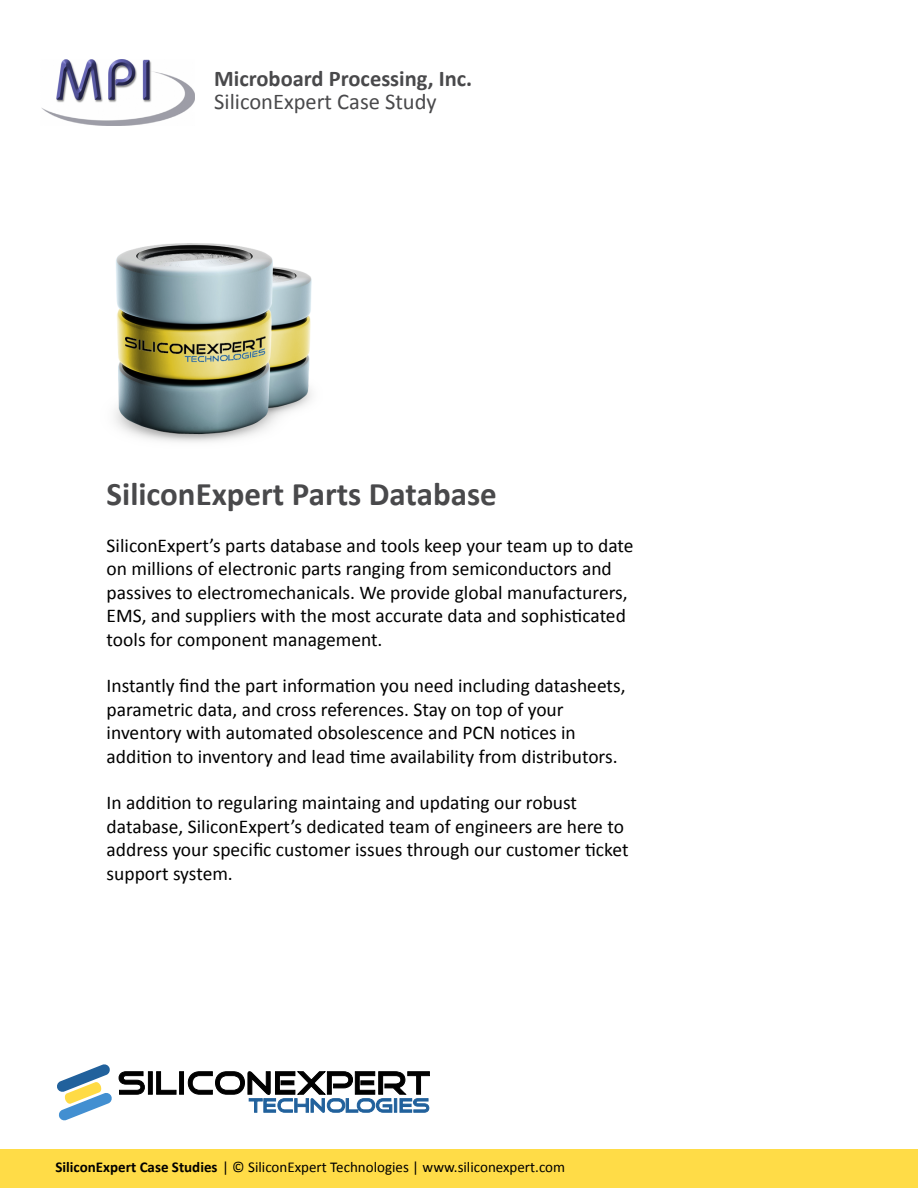
<style>
.page{position:relative;width:918px;height:1188px;background:#fff}
.page>*{position:absolute;margin:0;border:0;box-sizing:border-box;transform-origin:0 0}
.t1{font:700 33px "Calibri";color:#49494b}
.t2{font:700 22.5px "Calibri";color:#49494b}
.t3{font:22.5px "Calibri";color:#49494b}
.t4{font:19.5px/23.4px "Calibri";color:#000}
.t5{font:15px "Calibri";color:#000}
.s1{font-weight:700}
</style>
<div class="page">
<div style="left:0;top:1149px;width:918px;height:39px;background:#ffdc47"></div>
<svg style="left:118px;top:1071px;width:27px;height:24px"></svg>
<svg style="left:148px;top:1071px;width:5px;height:24px"></svg>
<svg style="left:156px;top:1071px;width:21px;height:24px"></svg>
<svg style="left:179px;top:1071px;width:5px;height:24px"></svg>
<svg style="left:188px;top:1071px;width:242px;height:42px"></svg>
<svg style="left:57px;top:1064px;width:55px;height:57px"></svg>
<img style="left:42px;top:59px;width:152px;height:67px">
<img style="left:114px;top:244px;width:198px;height:198px">
<p class="t2" style="left:214px;top:65px;width:260px">Microboard Processing, Inc.</p>
<p class="t3" style="left:214px;top:88px;width:224px">SiliconExpert Case Study</p>
<h1 class="t1" style="left:107px;top:474px;width:392px">SiliconExpert Parts Database</h1>
<p class="t4" style="left:107px;top:533px;width:528px">SiliconExpert’s parts database and tools keep your team up to date on millions of electronic parts ranging from semiconductors and passives to electromechanicals. We provide global manufacturers, EMS, and suppliers with the most accurate data and sophisticated tools for component management.</p>
<p class="t4" style="left:107px;top:673px;width:521px">Instantly find the part information you need including datasheets, parametric data, and cross references. Stay on top of your inventory with automated obsolescence and PCN notices in addition to inventory and lead time availability from distributors.</p>
<p class="t4" style="left:107px;top:790px;width:523px">In addition to regularing maintaing and updating our robust database, SiliconExpert’s dedicated team of engineers are here to address your specific customer issues through our customer ticket support system.</p>
<p class="t5" style="left:56px;top:1158px;width:511px"><span class="s1">SiliconExpert Case Studies</span> | © SiliconExpert Technologies | www.siliconexpert.com</p>
</div>
